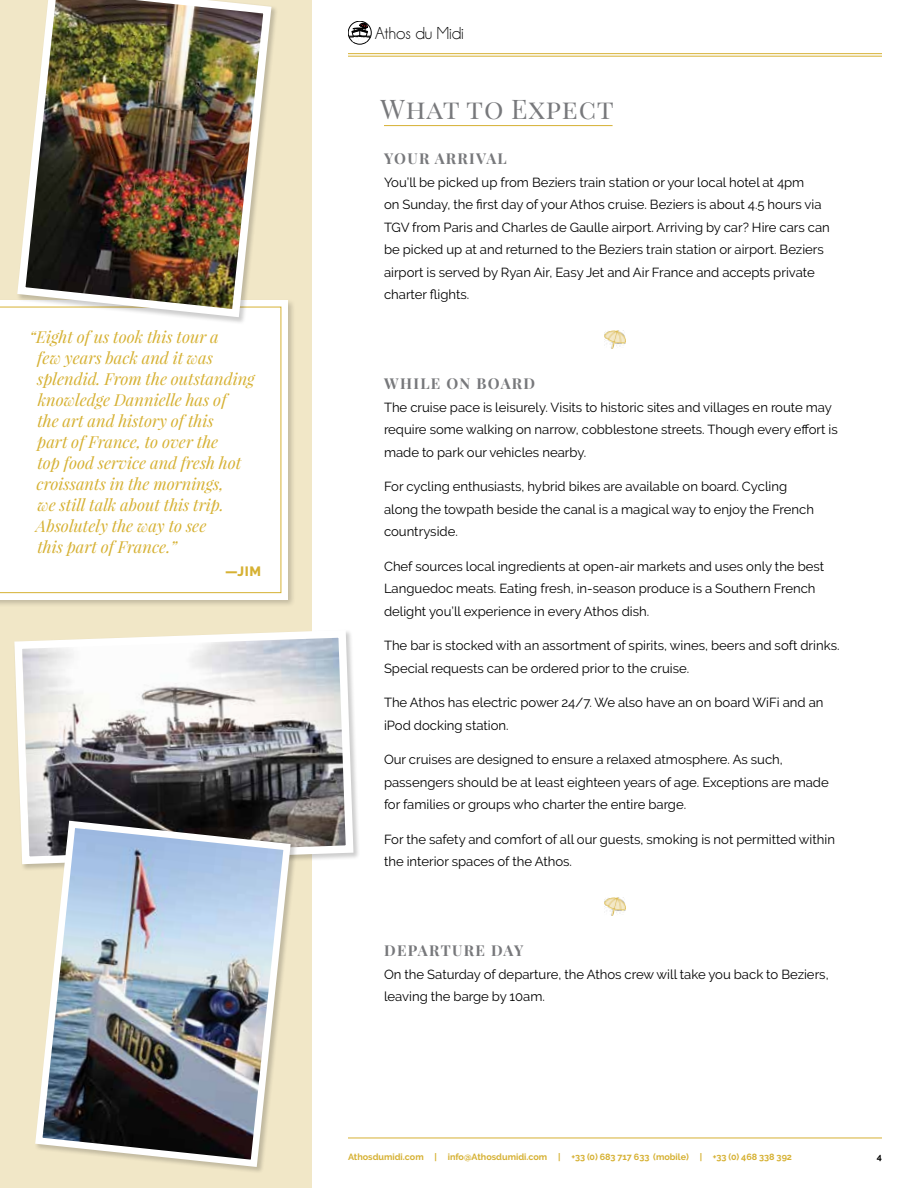
<style>
.page{position:relative;width:918px;height:1188px;background:#fff}
.page>*{position:absolute;margin:0;border:0;box-sizing:border-box;transform-origin:0 0}
.t1{font:27px "Playfair Display";letter-spacing:.03em;color:#77787b}
.t2{font:17.4px "Champagne&Limousines";color:#000}
.t3{font:italic 16.5px/21px "Playfair Display";color:#d6b133}
.t4{font:700 15px "Playfair Display";letter-spacing:.09em;color:#77787b}
.t5{font:800 13.5px "Raleway";color:#d6b133}
.t6{font:13.2px/22.5px "Raleway";color:#000}
.t7{font:700 9px "Raleway";color:#d6b133}
.t8{font:700 9px "Raleway";color:#000}
</style>
<div class="page">
<div style="left:0;top:0;width:312px;height:1188px;background:#f1e7c7"></div>
<hr style="left:348px;top:1138px;width:534px;height:1px;background:#d6b133">
<hr style="left:348px;top:53px;width:534px;height:1px;background:#d6b133">
<hr style="left:348px;top:56px;width:534px;height:1px;background:#d6b133">
<svg style="left:348px;top:21px;width:23px;height:23px"></svg>
<hr style="left:384px;top:125px;width:229px;height:1px;background:#d6b133">
<img style="left:604px;top:331px;width:22px;height:18px">
<img style="left:604px;top:898px;width:22px;height:18px">
<div style="left:0;top:298px;width:296px;height:310px;background:#000;opacity:.2"></div>
<div style="left:0;top:300px;width:288px;height:299px;background:linear-gradient(to right,#fefefc,#fff)"></div>
<div style="left:0;top:307px;width:281px;height:286px;background:#fff"></div>
<svg style="left:14px;top:631px;width:343px;height:237px"></svg>
<div style="left:16px;top:0;width:263px;height:324px;background:#000;opacity:.2"></div>
<img style="left:13px;top:0;width:263px;height:321px">
<div style="left:34px;top:819px;width:264px;height:355px;background:#000;opacity:.2"></div>
<img style="left:32px;top:817px;width:262px;height:354px">
<p class="t3" style="left:36px;top:326px;width:220px;text-indent:-6px">“Eight of us took this tour a<br>few years back and it was splendid. From the outstanding knowledge Dannielle has of<br>the art and history of this<br>part of France, to over the<br>top food service and fresh hot croissants in the mornings,<br>we still talk about this trip.<br>Absolutely the way to see<br>this part of France.”</p>
<p class="t5" style="left:225px;top:563px;width:37px">—JIM</p>
<h2 class="t2" style="left:375px;top:24px;width:91px">Athos du Midi</h2>
<h1 class="t1" style="left:381px;top:92px;width:235px">What to Expect</h1>
<p class="t4" style="left:384px;top:149px;width:124px">YOUR ARRIVAL</p>
<p class="t6" style="left:384px;top:171px;width:447px">You’ll be picked up from Beziers train station or your local hotel at 4pm<br>on Sunday, the first day of your Athos cruise. Beziers is about 4.5 hours via TGV from Paris and Charles de Gaulle airport. Arriving by car? Hire cars can be picked up at and returned to the Beziers train station or airport. Beziers airport is served by Ryan Air, Easy Jet and Air France and accepts private charter flights.</p>
<p class="t4" style="left:384px;top:374px;width:152px">WHILE ON BOARD</p>
<p class="t6" style="left:384px;top:396px;width:455px">The cruise pace is leisurely. Visits to historic sites and villages en route may require some walking on narrow, cobblestone streets. Though every effort is made to park our vehicles nearby.</p>
<p class="t6" style="left:384px;top:475px;width:432px">For cycling enthusiasts, hybrid bikes are available on board. Cycling along the towpath beside the canal is a magical way to enjoy the French countryside.</p>
<p class="t6" style="left:384px;top:555px;width:442px">Chef sources local ingredients at open-air markets and uses only the best<br>Languedoc meats. Eating fresh, in-season produce is a Southern French delight you’ll experience in every Athos dish.</p>
<p class="t6" style="left:384px;top:634px;width:457px">The bar is stocked with an assortment of spirits, wines, beers and soft drinks.<br>Special requests can be ordered prior to the cruise.</p>
<p class="t6" style="left:384px;top:691px;width:441px">The Athos has electric power 24/7. We also have an on board WiFi and an iPod docking station.</p>
<p class="t6" style="left:384px;top:748px;width:446px">Our cruises are designed to ensure a relaxed atmosphere. As such, passengers should be at least eighteen years of age. Exceptions are made for families or groups who charter the entire barge.</p>
<p class="t6" style="left:384px;top:828px;width:453px">For the safety and comfort of all our guests, smoking is not permitted within the interior spaces of the Athos.</p>
<p class="t4" style="left:384px;top:941px;width:141px">DEPARTURE DAY</p>
<p class="t6" style="left:384px;top:963px;width:446px">On the Saturday of departure, the Athos crew will take you back to Beziers, leaving the barge by 10am.</p>
<p class="t7" style="left:348px;top:1152px;width:446px">Athosdumidi.com | info@Athosdumidi.com | +33 (0) 683 717 633 (mobile) | +33 (0) 468 338 392</p>
<p class="t8" style="left:877px;top:1152px;width:7px">4</p>
</div>
